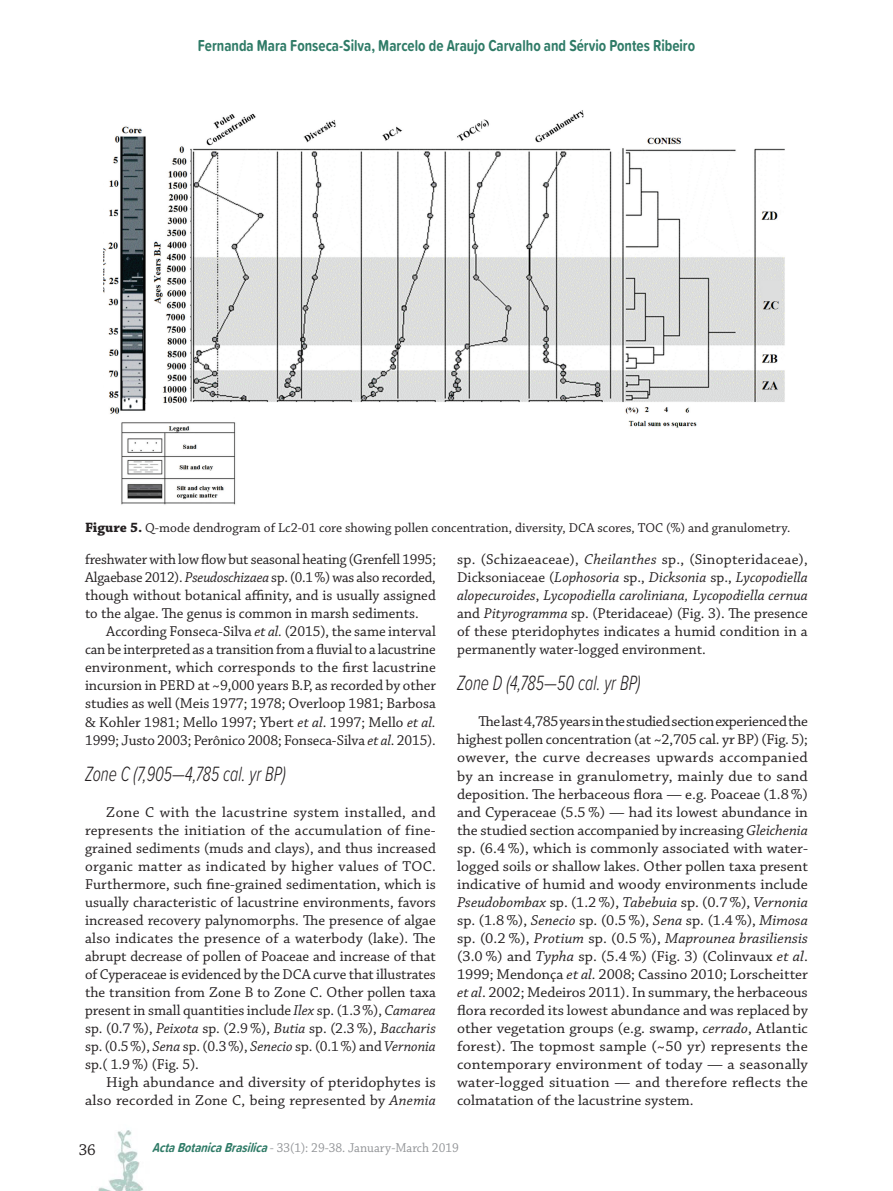
<style>
.page{position:relative;width:893px;height:1191px;background:#fff}
.page>*{position:absolute;margin:0;border:0;box-sizing:border-box;transform-origin:0 0}
.TÓPICOS{font:italic 300 21.45px "Proxima Soft Cond";color:#231f20;scale:.82 1}
.t1{font:700 16.5px "Proxima Soft Cond";color:#2f7b67;scale:.91 1}
.t2{font:16.5px "Chaparral Pro";color:#231f20}
.MIOLO{font:15px/18px "Chaparral Pro";color:#231f20;text-align:justify}
.MIOLO-2{font:15px/18px "Chaparral Pro";color:#231f20;text-align:right;scale:1.06 1}
.LEGENDA_-_Tabela_e_F{font:13.5px "Chaparral Pro";color:#231f20}
.t3{font:13.5px "Chaparral Pro";color:#939598;scale:.95 1}
.s1{font-weight:700;font-size:14.25px}
.s2{font-style:italic}
.s3{font-family:"Proxima Soft Cond";font-weight:700;font-style:italic;color:#2f7b67}
</style>
<div class="page">
<img style="left:98px;top:1130px;width:45px;height:61px">
<img style="left:104px;top:110px;width:681px;height:395px">
<p class="t1" style="left:198px;top:33px;width:548px">Fernanda Mara Fonseca-Silva, Marcelo de Araujo Carvalho and Sérvio Pontes Ribeiro</p>
<p class="LEGENDA_-_Tabela_e_F" style="left:85px;top:520px;width:707px"><span class="s1">Figure 5.</span> Q-mode dendrogram of Lc2-01 core showing pollen concentration, diversity, DCA scores, TOC (%) and granulometry.</p>
<p class="MIOLO" style="left:85px;top:551px;width:352px">freshwater with low flow but seasonal heating (Grenfell 1995; Algaebase 2012). <span class="s2">Pseudoschizaea</span> sp. (0.1%) was also recorded, though without botanical affinity, and is usually assigned to the algae. The genus is common in marsh sediments.</p>
<p class="MIOLO" style="left:85px;top:623px;width:352px;text-indent:21px">According Fonseca-Silva <span class="s2">et al.</span> (2015), the same interval can be interpreted as a transition from a fluvial to a lacustrine environment, which corresponds to the first lacustrine incursion in PERD at ~9,000 years B.P, as recorded by other studies as well (Meis 1977; 1978; Overloop 1981; Barbosa &amp; Kohler 1981; Mello 1997; Ybert <span class="s2">et al</span>. 1997; Mello <span class="s2">et al.<br></span>1999; Justo 2003; Perônico 2008; Fonseca-Silva <span class="s2">et al</span>. 2015).</p>
<p class="TÓPICOS" style="left:85px;top:757px;width:246px">Zone C (7,905—4,785 cal. yr BP)</p>
<p class="MIOLO" style="left:85px;top:803px;width:352px;text-indent:21px">Zone C with the lacustrine system installed, and represents the initiation of the accumulation of fine&shy;grained sediments (muds and clays), and thus increased organic matter as indicated by higher values of TOC.<br>Furthermore, such fine-grained sedimentation, which is usually characteristic of lacustrine environments, favors increased recovery palynomorphs. The presence of algae also indicates the presence of a waterbody (lake). The abrupt decrease of pollen of Poaceae and increase of that of Cyperaceae is evidenced by the DCA curve that illustrates the transition from Zone B to Zone C. Other pollen taxa present in small quantities include <span class="s2">Ilex</span> sp. (1.3%), <span class="s2">Camarea </span>sp. (0.7%), <span class="s2">Peixota</span> sp. (2.9%), <span class="s2">Butia</span> sp. (2.3%), <span class="s2">Baccharis </span>sp. (0.5%), <span class="s2">Sena</span> sp. (0.3%), <span class="s2">Senecio</span> sp. (0.1%) and <span class="s2">Vernonia </span>sp.( 1.9%) (Fig. 5).</p>
<p class="MIOLO-2" style="left:85px;top:1074px;width:332px">High abundance and diversity of pteridophytes is also recorded in Zone C, being represented by <span class="s2">Anemia</span></p>
<p class="MIOLO" style="left:457px;top:551px;width:352px">sp. (Schizaeaceae), <span class="s2">Cheilanthes</span> sp., (Sinopteridaceae), Dicksoniaceae (<span class="s2">Lophosoria</span> sp., <span class="s2">Dicksonia</span> sp., <span class="s2">Lycopodiella alopecuroides</span>, <span class="s2">Lycopodiella caroliniana, Lycopodiella cernua </span>and <span class="s2">Pityrogramma</span> sp. (Pteridaceae) (Fig. 3). The presence of these pteridophytes indicates a humid condition in a permanently water-logged environment.</p>
<p class="TÓPICOS" style="left:457px;top:667px;width:225px">Zone D (4,785—50 cal. yr BP)</p>
<p class="MIOLO" style="left:457px;top:713px;width:352px;text-indent:21px">The last 4,785 years in the studied section experienced the highest pollen concentration (at ~2,705 cal. yr BP) (Fig. 5); owever, the curve decreases upwards accompanied by an increase in granulometry, mainly due to sand deposition. The herbaceous flora — e.g. Poaceae (1.8%) and Cyperaceae (5.5 %) — had its lowest abundance in the studied section accompanied by increasing <span class="s2">Gleichenia </span>sp. (6.4 %), which is commonly associated with water&shy;logged soils or shallow lakes. Other pollen taxa present indicative of humid and woody environments include <span class="s2">Pseudobombax</span> sp. (1.2%), <span class="s2">Tabebuia</span> sp. (0.7%), <span class="s2">Vernonia </span>sp. (1.8%), <span class="s2">Senecio</span> sp. (0.5%), <span class="s2">Sena</span> sp. (1.4%), <span class="s2">Mimosa </span>sp. (0.2 %), <span class="s2">Protium</span> sp. (0.5 %), <span class="s2">Maprounea brasiliensis </span>(3.0 %) and <span class="s2">Typha</span> sp. (5.4 %) (Fig. 3) (Colinvaux <span class="s2">et al</span>.<br>1999; Mendonça <span class="s2">et al.</span> 2008; Cassino 2010; Lorscheitter <span class="s2">et al</span>. 2002; Medeiros 2011). In summary, the herbaceous flora recorded its lowest abundance and was replaced by other vegetation groups (e.g. swamp, <span class="s2">cerrado</span>, Atlantic forest). The topmost sample (~50 yr) represents the contemporary environment of today — a seasonally water-logged situation — and therefore reflects the colmatation of the lacustrine system.</p>
<p class="t2" style="left:79px;top:1141px;width:19px">36</p>
<p class="t3" style="left:152px;top:1140px;width:324px"><span class="s3">ActaBotanicaBrasilica</span>- 33(1): 29-38. January-March 2019</p>
</div>
